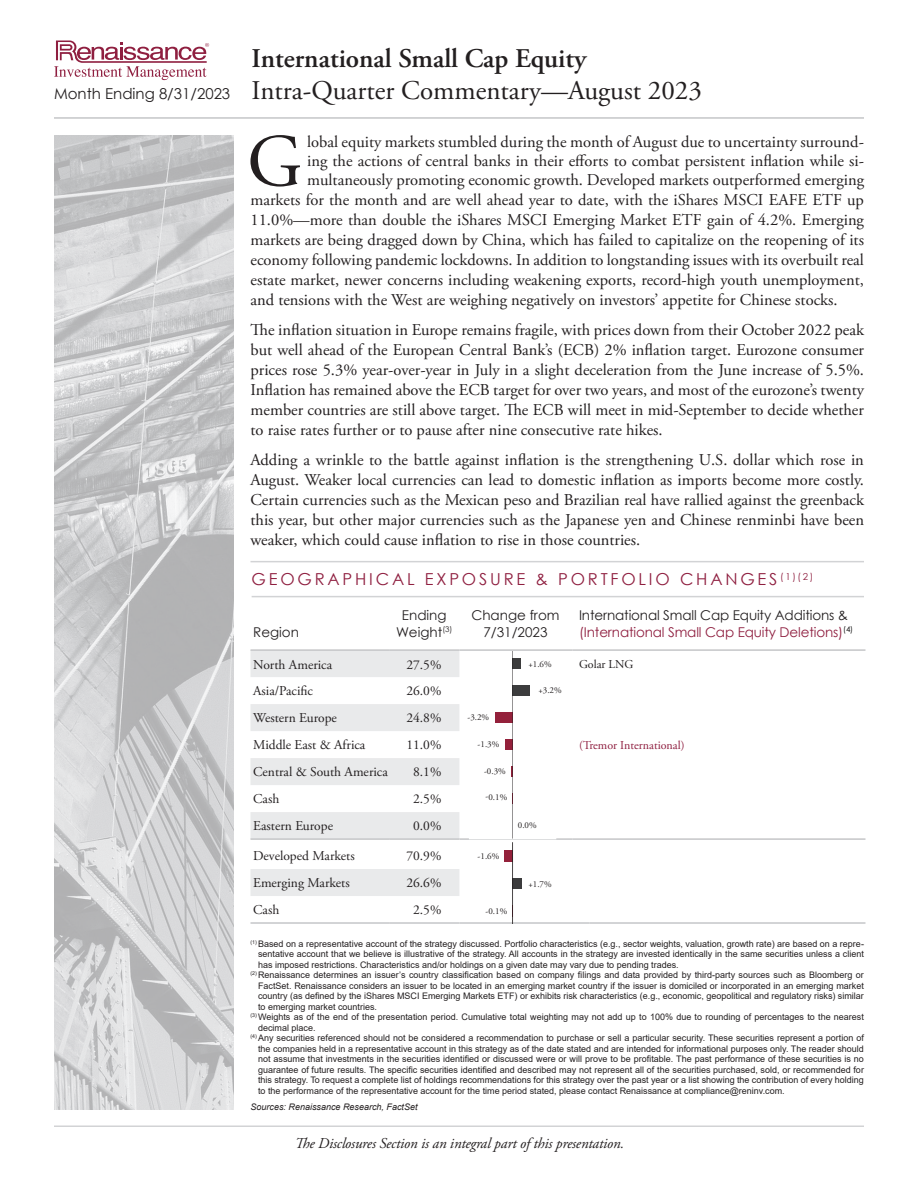
<style>
.page{position:relative;width:918px;height:1188px;background:#fff}
.page>*{position:absolute;margin:0;border:0;box-sizing:border-box;transform-origin:0 0}
.Commentaries_Body{font:74.4px "Adobe Garamond Pro";color:#231f20}
.t1{font:27px/32.4px "Adobe Garamond Pro";color:#231f20}
.Commentaries_Body-2{font:16.5px/19.8px "Adobe Garamond Pro";color:#231f20;text-align:justify}
.t2{font:16.5px "Century Gothic";letter-spacing:.17em;color:#8f1f40}
.t3{font:italic 15px "Adobe Garamond Pro";letter-spacing:-.01em;color:#231f20}
.t4{font:13.5px "Adobe Garamond Pro";color:#231f20}
.t5{font:13.5px/16.2px "Century Gothic";letter-spacing:-.01em;color:#8f1f40}
.t6{font:13.5px/16.2px "Century Gothic";color:#231f20;text-align:center}
.t7{font:12px "Adobe Garamond Pro";color:#8f1f40}
.t8{font:12px "Adobe Garamond Pro";color:#231f20}
.Page_disclosures{font:9px/10.5px "Arial";color:#231f20;text-align:justify}
.t9{font:9px "Adobe Garamond Pro";color:#231f20}
.t10{font:italic 9px "Arial";color:#231f20}
.s1{font-weight:600}
.s2{font-family:"Century Gothic";font-size:15px}
.s3{color:#231f20}
</style>
<div class="page">
<svg style="left:54px;top:40px;width:155px;height:40px"></svg>
<hr style="left:54px;top:117px;width:810px;height:2px;background:#c5c6c8">
<hr style="left:54px;top:1125px;width:810px;height:2px;background:#d2d3d5">
<img style="left:54px;top:135px;width:180px;height:975px">
<svg style="left:250px;top:651px;width:209px;height:187px"></svg>
<hr style="left:250px;top:649px;width:140px;height:2px;background:#c5c6c8">
<hr style="left:390px;top:649px;width:69px;height:2px;background:#c5c6c8">
<hr style="left:459px;top:649px;width:113px;height:2px;background:#c5c6c8">
<hr style="left:572px;top:649px;width:293px;height:2px;background:#c5c6c8">
<hr style="left:250px;top:838px;width:140px;height:2px;background:#c5c6c8">
<hr style="left:390px;top:838px;width:69px;height:2px;background:#c5c6c8">
<hr style="left:459px;top:838px;width:113px;height:2px;background:#c5c6c8">
<hr style="left:572px;top:838px;width:293px;height:2px;background:#c5c6c8">
<div style="left:513px;top:658px;width:8px;height:11px;background:#3c3c3d"></div>
<div style="left:513px;top:685px;width:17px;height:11px;background:#3c3c3d"></div>
<div style="left:506px;top:739px;width:7px;height:11px;background:#94213b"></div>
<div style="left:495px;top:712px;width:18px;height:11px;background:#94213b"></div>
<hr style="left:469px;top:838px;width:87px;height:1px;background:#fff">
<hr style="left:512px;top:651px;width:1px;height:188px;background:#231f20">
<div style="left:250px;top:869px;width:209px;height:27px;background:#e9eaeb"></div>
<hr style="left:459px;top:922px;width:131px;height:2px;background:#c5c6c8">
<hr style="left:590px;top:922px;width:275px;height:2px;background:#c5c6c8">
<hr style="left:250px;top:922px;width:140px;height:2px;background:#c5c6c8">
<hr style="left:390px;top:922px;width:69px;height:2px;background:#c5c6c8">
<hr style="left:252px;top:596px;width:612px;height:1px;background:#d2d3d5">
<hr style="left:250px;top:561px;width:614px;height:1px;background:#d2d3d5">
<div style="left:504px;top:850px;width:9px;height:11px;background:#94213b"></div>
<div style="left:513px;top:878px;width:9px;height:11px;background:#3c3c3d"></div>
<hr style="left:512px;top:842px;width:1px;height:82px;background:#231f20">
<h2 class="t1" style="left:54px;top:43px;width:649px;text-indent:198px"><span class="s1">International Small Cap Equity<br></span><span class="s2">Month Ending 8/31/2023</span> Intra-Quarter Commentary—August 2023</h2>
<p class="Commentaries_Body" style="left:247px;top:117px;width:57px">G</p>
<p class="Commentaries_Body-2" style="left:307px;top:132px;width:558px">lobal equity markets stumbled during the month of August due to uncertainty surround-</p>
<p class="Commentaries_Body-2" style="left:307px;top:152px;width:558px">ing the actions of central banks in their efforts to combat persistent inflation while si-</p>
<p class="Commentaries_Body-2" style="left:307px;top:171px;width:558px">multaneously promoting economic growth. Developed markets outperformed emerging</p>
<p class="Commentaries_Body-2" style="left:250px;top:191px;width:615px">markets for the month and are well ahead year to date, with the iShares MSCI EAFE ETF up</p>
<p class="Commentaries_Body-2" style="left:250px;top:211px;width:615px">11.0%—more than double the iShares MSCI Emerging Market ETF gain of 4.2%. Emerging</p>
<p class="Commentaries_Body-2" style="left:250px;top:230px;width:615px">markets are being dragged down by China, which has failed to capitalize on the reopening of its</p>
<p class="Commentaries_Body-2" style="left:250px;top:250px;width:615px">economy following pandemic lockdowns. In addition to longstanding issues with its overbuilt real</p>
<p class="Commentaries_Body-2" style="left:250px;top:270px;width:615px">estate market, newer concerns including weakening exports, record-high youth unemployment,</p>
<p class="Commentaries_Body-2" style="left:250px;top:290px;width:589px">and tensions with the West are weighing negatively on investors’ appetite for Chinese stocks.</p>
<p class="Commentaries_Body-2" style="left:250px;top:321px;width:615px">The inflation situation in Europe remains fragile, with prices down from their October 2022 peak but well ahead of the European Central Bank’s (ECB) 2% inflation target. Eurozone consumer prices rose 5.3% year-over-year in July in a slight deceleration from the June increase of 5.5%.<br>Inflation has remained above the ECB target for over two years, and most of the eurozone’s twenty member countries are still above target. The ECB will meet in mid-September to decide whether to raise rates further or to pause after nine consecutive rate hikes.</p>
<p class="Commentaries_Body-2" style="left:250px;top:451px;width:615px">Adding a wrinkle to the battle against inflation is the strengthening U.S. dollar which rose in August. Weaker local currencies can lead to domestic inflation as imports become more costly.<br>Certain currencies such as the Mexican peso and Brazilian real have rallied against the greenback this year, but other major currencies such as the Japanese yen and Chinese renminbi have been weaker, which could cause inflation to rise in those countries.</p>
<p class="t2" style="left:252px;top:568px;width:563px">GEOGRAPHICAL EXPOSURE &amp; PORTFOLIO CHANGES <sup>(1)(2)</sup></p>
<p class="t6" style="left:253px;top:623px;width:47px">Region</p>
<p class="t6" style="left:396px;top:607px;width:58px">Ending<br>Weight<sup>(3)</sup></p>
<p class="t6" style="left:471px;top:607px;width:90px">Change from<br>7/31/2023</p>
<p class="t5" style="left:579px;top:607px;width:276px"><span class="s3">International Small Cap Equity Additions &amp; </span>(International Small Cap Equity Deletions)<sup>(4)</sup></p>
<p class="t4" style="left:253px;top:656px;width:80px">North America</p>
<p class="t4" style="left:406px;top:656px;width:37px">27.5%</p>
<p class="t8" style="left:579px;top:657px;width:56px">Golar LNG</p>
<p class="t4" style="left:253px;top:683px;width:61px">Asia/Pacific</p>
<p class="t4" style="left:406px;top:683px;width:37px">26.0%</p>
<p class="t4" style="left:253px;top:710px;width:85px">Western Europe</p>
<p class="t4" style="left:406px;top:710px;width:37px">24.8%</p>
<p class="t4" style="left:253px;top:737px;width:114px">Middle East &amp; Africa</p>
<p class="t4" style="left:406px;top:737px;width:37px">11.0%</p>
<p class="t7" style="left:579px;top:738px;width:107px">(Tremor International)</p>
<p class="t4" style="left:253px;top:764px;width:136px">Central &amp; South America</p>
<p class="t4" style="left:413px;top:764px;width:30px">8.1%</p>
<p class="t4" style="left:253px;top:791px;width:28px">Cash</p>
<p class="t4" style="left:413px;top:791px;width:30px">2.5%</p>
<p class="t4" style="left:253px;top:818px;width:81px">Eastern Europe</p>
<p class="t4" style="left:413px;top:818px;width:30px">0.0%</p>
<p class="t4" style="left:253px;top:848px;width:103px">Developed Markets</p>
<p class="t4" style="left:406px;top:848px;width:37px">70.9%</p>
<p class="t4" style="left:253px;top:875px;width:98px">Emerging Markets</p>
<p class="t4" style="left:406px;top:875px;width:37px">26.6%</p>
<p class="t4" style="left:253px;top:902px;width:28px">Cash</p>
<p class="t4" style="left:413px;top:902px;width:30px">2.5%</p>
<p class="t9" style="left:528px;top:659px;width:25px">+1.6%</p>
<p class="t9" style="left:538px;top:685px;width:25px">+3.2%</p>
<p class="t9" style="left:468px;top:712px;width:23px">-3.2%</p>
<p class="t9" style="left:478px;top:739px;width:23px">-1.3%</p>
<p class="t9" style="left:484px;top:766px;width:23px">-0.3%</p>
<p class="t9" style="left:486px;top:792px;width:23px">-0.1%</p>
<p class="t9" style="left:518px;top:820px;width:20px">0.0%</p>
<p class="t9" style="left:478px;top:851px;width:23px">-1.6%</p>
<p class="t9" style="left:528px;top:879px;width:25px">+1.7%</p>
<p class="t9" style="left:486px;top:905px;width:23px">-0.1%</p>
<p class="Page_disclosures" style="left:258px;top:939px;width:607px;text-indent:-8px"><sup>(1)</sup> Based on a representative account of the strategy discussed. Portfolio characteristics (e.g., sector weights, valuation, growth rate) are based on a repre&shy;sentative account that we believe is illustrative of the strategy. All accounts in the strategy are invested identically in the same securities unless a client has imposed restrictions. Characteristics and/or holdings on a given date may vary due to pending trades.</p>
<p class="Page_disclosures" style="left:258px;top:970px;width:607px;text-indent:-8px"><sup>(2)</sup> Renaissance determines an issuer’s country classification based on company filings and data provided by third-party sources such as Bloomberg or FactSet. Renaissance considers an issuer to be located in an emerging market country if the issuer is domiciled or incorporated in an emerging market country (as defined by the iShares MSCI Emerging Markets ETF) or exhibits risk characteristics (e.g., economic, geopolitical and regulatory risks) similar to emerging market countries.</p>
<p class="Page_disclosures" style="left:258px;top:1012px;width:607px;text-indent:-8px"><sup>(3)</sup> Weights as of the end of the presentation period. Cumulative total weighting may not add up to 100% due to rounding of percentages to the nearest decimal place.</p>
<p class="Page_disclosures" style="left:258px;top:1033px;width:607px;text-indent:-8px"><sup>(4)</sup> Any securities referenced should not be considered a recommendation to purchase or sell a particular security. These securities represent a portion of the companies held in a representative account in this strategy as of the date stated and are intended for informational purposes only. The reader should not assume that investments in the securities identified or discussed were or will prove to be profitable. The past performance of these securities is no guarantee of future results. The specific securities identified and described may not represent all of the securities purchased, sold, or recommended for this strategy. To request a complete list of holdings recommendations for this strategy over the past year or a list showing the contribution of every holding to the performance of the representative account for the time period stated, please contact Renaissance at compliance@reninv.com.</p>
<p class="t10" style="left:250px;top:1101px;width:169px">Sources: Renaissance Research, FactSet</p>
<p class="t3" style="left:295px;top:1134px;width:331px">The Disclosures Section is an integral part of this presentation.</p>
</div>
